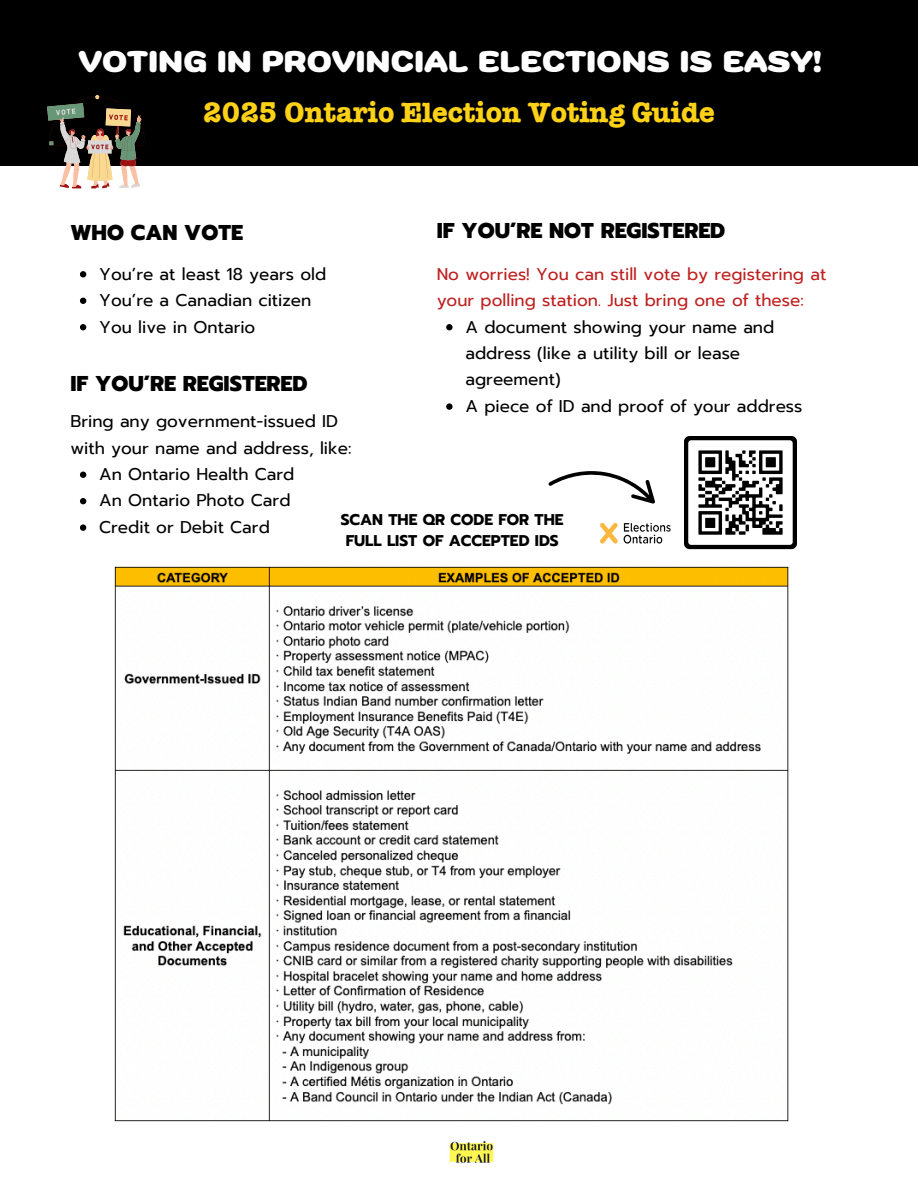
<style>
.page{position:relative;width:918px;height:1188px;background:#fff}
.page>*{position:absolute;margin:0;border:0;box-sizing:border-box;transform-origin:0 0}
.t1{font:800 29.85px "Mommi";color:#fff}
.t2{font:700 28.2px "American Typewriter ITC Pro";color:#fcd116}
.t3{font:800 21.3px "Prompt";color:#000}
.t4{font:16.95px/26.4px "Prompt";color:#000}
.t5{font:16.95px/26.4px "Prompt";color:#bf2020}
.t6{font:700 15.45px/21.1px "Prompt";color:#000;text-align:center}
</style>
<div class="page">
<div style="left:0;top:0;width:918px;height:166px;background:#000"></div>
<img style="left:684px;top:437px;width:113px;height:113px">
<svg style="left:548px;top:471px;width:107px;height:32px"></svg>
<svg style="left:80px;top:271px;width:6px;height:6px"></svg>
<svg style="left:80px;top:298px;width:6px;height:6px"></svg>
<svg style="left:80px;top:324px;width:6px;height:6px"></svg>
<svg style="left:80px;top:472px;width:6px;height:6px"></svg>
<svg style="left:80px;top:498px;width:6px;height:6px"></svg>
<svg style="left:80px;top:524px;width:6px;height:7px"></svg>
<svg style="left:446px;top:324px;width:7px;height:6px"></svg>
<svg style="left:446px;top:403px;width:7px;height:7px"></svg>
<img style="left:115px;top:567px;width:675px;height:555px">
<svg style="left:47px;top:95px;width:98px;height:93px"></svg>
<img style="left:600px;top:522px;width:71px;height:22px">
<img style="left:449px;top:1141px;width:45px;height:22px">
<p class="t1" style="left:79px;top:48px;width:745px">VOTING IN PROVINCIAL ELECTIONS IS EASY!</p>
<h1 class="t2" style="left:203px;top:103px;width:513px">2025 Ontario Election Voting Guide</h1>
<p class="t3" style="left:437px;top:215px;width:290px">IF YOU’RE NOT REGISTERED</p>
<h3 class="t5" style="left:437px;top:261px;width:391px">No worries! You can still vote by registering at your polling station. Just bring one of these:</h3>
<p class="t4" style="left:465px;top:314px;width:310px">A document showing your name and address (like a utility bill or lease agreement)</p>
<p class="t4" style="left:465px;top:393px;width:339px">A piece of ID and proof of your address</p>
<h2 class="t3" style="left:70px;top:217px;width:174px">WHO CAN VOTE</h2>
<p class="t4" style="left:99px;top:261px;width:229px">You’re at least 18 years old</p>
<h3 class="t4" style="left:99px;top:287px;width:214px">You’re a Canadian citizen</h3>
<h3 class="t4" style="left:99px;top:314px;width:158px">You live in Ontario</h3>
<p class="t3" style="left:70px;top:368px;width:239px">IF YOU’RE REGISTERED</p>
<p class="t4" style="left:70px;top:408px;width:269px">Bring any government-issued ID</p>
<p class="t4" style="left:70px;top:435px;width:283px">with your name and address, like:</p>
<p class="t4" style="left:99px;top:461px;width:197px">An Ontario Health Card</p>
<p class="t4" style="left:99px;top:488px;width:193px">An Ontario Photo Card</p>
<p class="t4" style="left:99px;top:514px;width:172px">Credit or Debit Card</p>
<p class="t6" style="left:341px;top:509px;width:224px">SCAN THE QR CODE FOR THE<br>FULL LIST OF ACCEPTED IDS</p>
</div>
